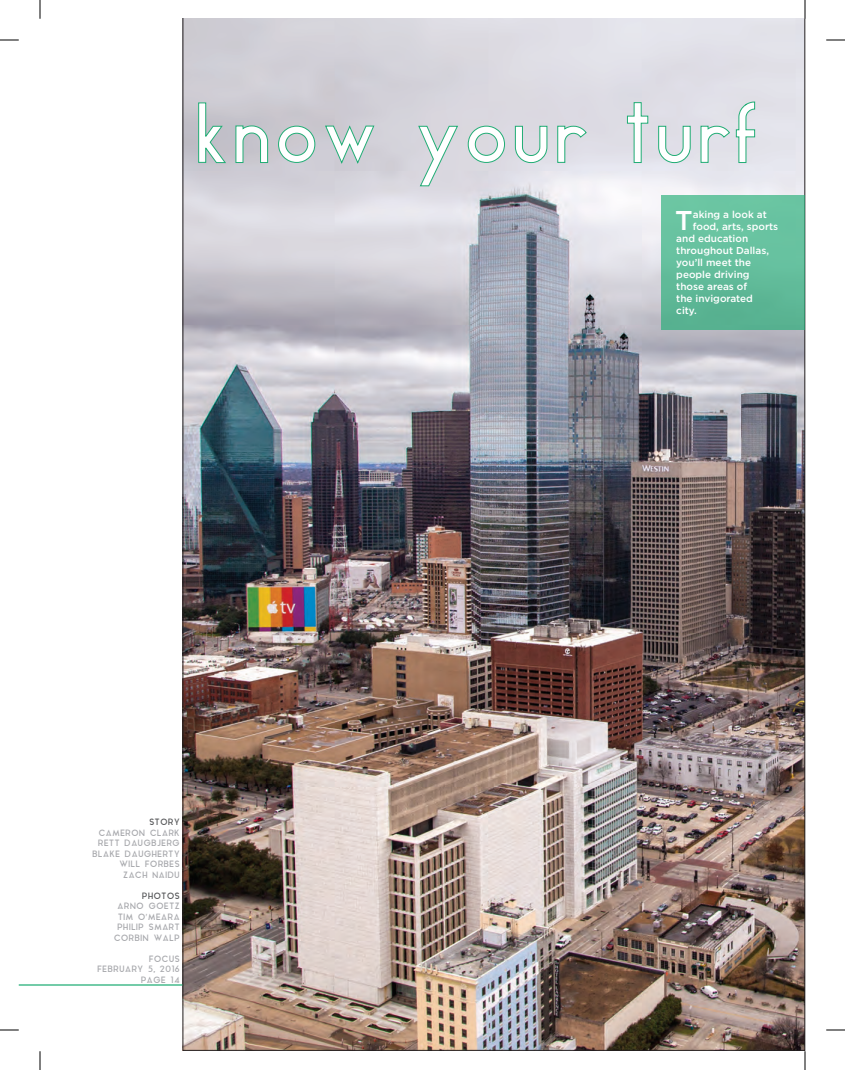
<style>
.page{position:relative;width:845px;height:1070px;background:#fff}
.page>*{position:absolute;margin:0;border:0;box-sizing:border-box;transform-origin:0 0}
.t1{font:68.75px "Aqua Grotesque";color:#fff}
.t2{font:500 27.12px "Gotham";color:#fff}
.t3{font:500 10px "Gotham";color:#fff}
.t4{font:8.75px "Aqua Grotesque";color:#a8a9ad}
.t5{font:8.75px "Aqua Grotesque";color:#57585a}
.s1{font-family:"Gotham"}
.s2{font-family:"Campton";font-weight:500}
</style>
<div class="page">
<img style="left:183px;top:19px;width:622px;height:1032px">
<svg style="left:198px;top:102px;width:28px;height:61px"></svg>
<svg style="left:235px;top:125px;width:33px;height:38px"></svg>
<svg style="left:278px;top:126px;width:37px;height:37px"></svg>
<svg style="left:325px;top:125px;width:50px;height:39px"></svg>
<svg style="left:418px;top:126px;width:40px;height:60px"></svg>
<svg style="left:468px;top:126px;width:37px;height:37px"></svg>
<svg style="left:515px;top:126px;width:32px;height:37px"></svg>
<svg style="left:557px;top:126px;width:30px;height:37px"></svg>
<svg style="left:627px;top:102px;width:21px;height:61px"></svg>
<svg style="left:658px;top:126px;width:33px;height:37px"></svg>
<svg style="left:700px;top:126px;width:30px;height:37px"></svg>
<svg style="left:736px;top:101px;width:19px;height:62px"></svg>
<hr style="left:19px;top:984px;width:163px;height:2px;background:#21ad75">
<div style="left:661px;top:195px;width:144px;height:135px;background:linear-gradient(to right,#63bd9b,#63bd9c)"></div>
<svg style="left:0;top:39px;width:19px;height:2px"></svg>
<svg style="left:826px;top:39px;width:19px;height:2px"></svg>
<svg style="left:0;top:1029px;width:19px;height:2px"></svg>
<svg style="left:826px;top:1029px;width:19px;height:2px"></svg>
<svg style="left:39px;top:0;width:2px;height:19px"></svg>
<svg style="left:39px;top:1051px;width:2px;height:19px"></svg>
<svg style="left:804px;top:0;width:2px;height:19px"></svg>
<svg style="left:804px;top:1051px;width:2px;height:19px"></svg>
<p class="t1" style="left:193px;top:102px;width:568px">know your turf</p>
<p class="t2" style="left:675px;top:202px;width:19px">T</p>
<p class="t3" style="left:693px;top:208px;width:76px">aking a look at</p>
<p class="t3" style="left:693px;top:220px;width:87px">food, arts, sports</p>
<p class="t3" style="left:676px;top:232px;width:73px">and education</p>
<p class="t3" style="left:676px;top:244px;width:94px">throughout Dallas,</p>
<p class="t3" style="left:676px;top:256px;width:76px">you’ll meet the</p>
<p class="t3" style="left:676px;top:268px;width:75px">people driving</p>
<p class="t3" style="left:676px;top:280px;width:72px">those areas of</p>
<p class="t3" style="left:676px;top:292px;width:78px">the invigorated</p>
<p class="t3" style="left:676px;top:304px;width:22px">city.</p>
<p class="t5" style="left:149px;top:817px;width:32px">STORY</p>
<p class="t4" style="left:98px;top:828px;width:83px">CAMERON CLARK</p>
<p class="t4" style="left:98px;top:838px;width:84px">RETT DAUGBJERG</p>
<p class="t4" style="left:92px;top:849px;width:89px">BLAKE DAUGHERTY</p>
<p class="t4" style="left:119px;top:859px;width:62px">WILL FORBES</p>
<p class="t4" style="left:123px;top:870px;width:59px">ZACH NAIDU</p>
<p class="t5" style="left:142px;top:891px;width:40px">PHOTOS</p>
<p class="t4" style="left:117px;top:901px;width:64px">ARNO GOETZ</p>
<p class="t4" style="left:118px;top:912px;width:64px">TIM O<span class="s1">'</span>MEARA</p>
<p class="t4" style="left:117px;top:922px;width:64px">PHILIP SMART</p>
<p class="t4" style="left:114px;top:933px;width:68px">CORBIN WALP</p>
<p class="t4" style="left:149px;top:954px;width:33px">FOCUS</p>
<p class="t4" style="left:97px;top:964px;width:84px">FEBRUARY 5<span class="s2">,</span> 2016</p>
<p class="t4" style="left:141px;top:975px;width:41px">PAGE 14</p>
</div>
